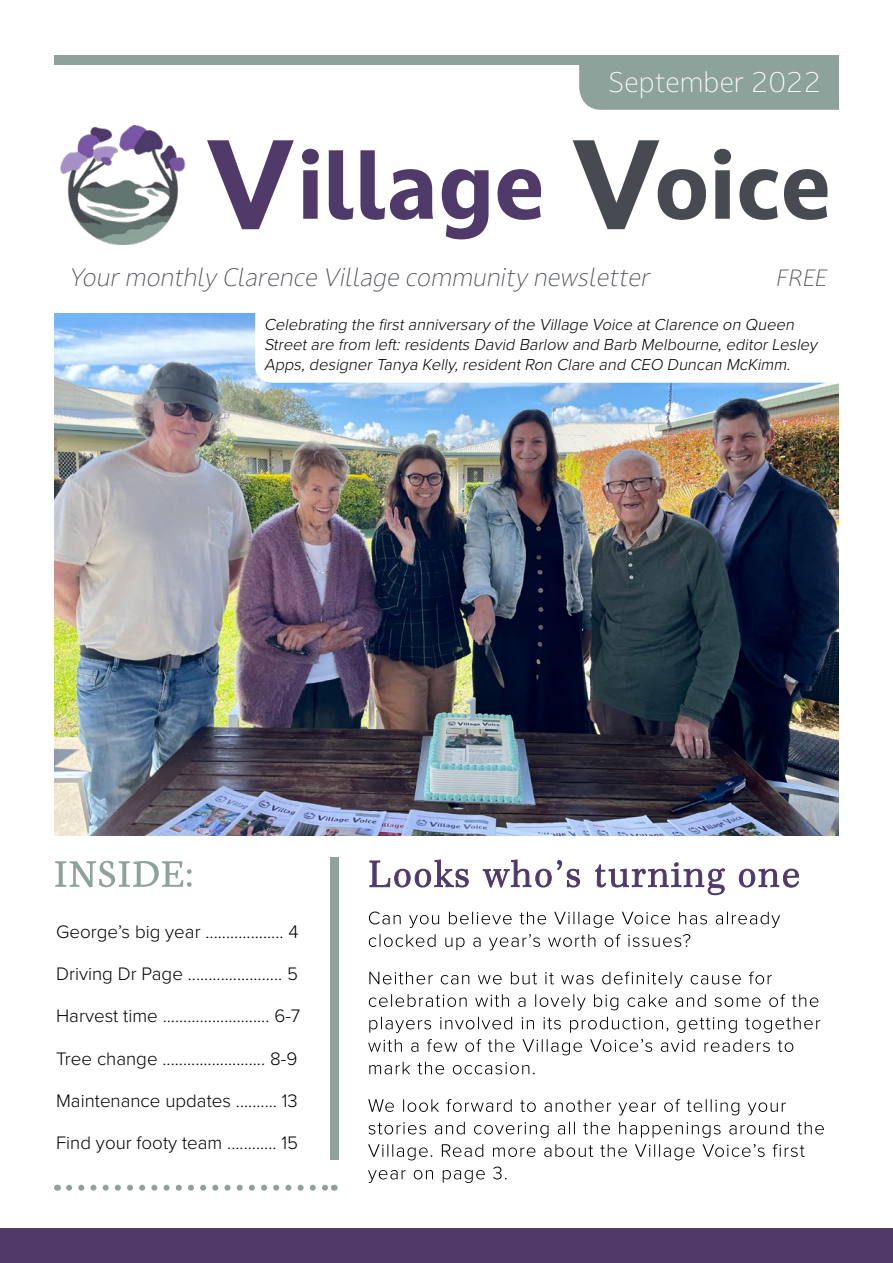
<style>
.page{position:relative;width:893px;height:1263px;background:#fff}
.page>*{position:absolute;margin:0;border:0;box-sizing:border-box;transform-origin:0 0}
.t1{font:27px "Darkmode Darkmode Off X Light";color:#fff}
.t2{font:italic 24px "Darkmode Darkmode Off X Light";color:#474b51}
.t3{font:italic 22.35px "Darkmode Darkmode Off X Light";color:#474b51}
.t4{font:300 18.75px "Proxima Nova";color:#000}
.t5{font:italic 300 16.5px/19.8px "Proxima Nova";color:#000}
</style>
<div class="page">
<div style="left:579px;top:65px;width:260px;height:45px;background:#8da29b"></div>
<svg style="left:573px;top:140px;width:254px;height:89px"></svg>
<svg style="left:207px;top:140px;width:334px;height:99px"></svg>
<img style="left:61px;top:125px;width:125px;height:119px">
<div style="left:54px;top:55px;width:785px;height:10px;background:#8da29b"></div>
<img style="left:54px;top:314px;width:785px;height:521px">
<div style="left:0;top:1228px;width:893px;height:35px;background:#4f3a6a"></div>
<svg style="left:55px;top:861px;width:137px;height:26px"></svg>
<svg style="left:69px;top:1185px;width:259px;height:6px"></svg>
<svg style="left:255px;top:313px;width:584px;height:70px"></svg>
<div style="left:331px;top:857px;width:8px;height:303px;background:#8da29b"></div>
<svg style="left:368px;top:1166px;width:139px;height:17px"></svg>
<svg style="left:368px;top:1144px;width:437px;height:16px"></svg>
<svg style="left:369px;top:1122px;width:455px;height:16px"></svg>
<svg style="left:368px;top:1099px;width:418px;height:16px"></svg>
<svg style="left:369px;top:1062px;width:166px;height:12px"></svg>
<svg style="left:368px;top:1039px;width:425px;height:16px"></svg>
<svg style="left:369px;top:1017px;width:451px;height:16px"></svg>
<svg style="left:369px;top:994px;width:449px;height:16px"></svg>
<svg style="left:369px;top:971px;width:403px;height:17px"></svg>
<svg style="left:369px;top:934px;width:321px;height:16px"></svg>
<svg style="left:369px;top:911px;width:411px;height:17px"></svg>
<svg style="left:369px;top:859px;width:430px;height:36px"></svg>
<h1 class="t1" style="left:609px;top:64px;width:214px">September 2022</h1>
<p class="t2" style="left:68px;top:261px;width:588px">Yourmonthly Clarence Village community newsletter</p>
<p class="t3" style="left:775px;top:263px;width:58px">FREE</p>
<p class="t5" style="left:264px;top:314px;width:559px">Celebrating the firstanniversary ofthe Village Voice atClarence on Queen<br>Streetare from left:residents David Barlow and Barb Melbourne,editorLesley<br>Apps,designerTanya Kelly,residentRon Clare and CEO Duncan McKimm.</p>
<p class="t4" style="left:56px;top:918px;width:244px">George’s big year ................... 4</p>
<p class="t4" style="left:56px;top:960px;width:243px">Driving Dr Page ....................... 5</p>
<p class="t4" style="left:56px;top:1002px;width:246px">Harvest time .......................... 6-7</p>
<p class="t4" style="left:56px;top:1044px;width:243px">Tree change ......................... 8-9</p>
<p class="t4" style="left:56px;top:1086px;width:243px">Maintenance updates .......... 13</p>
<p class="t4" style="left:56px;top:1128px;width:243px">Find your footy team ............ 15</p>
</div>
